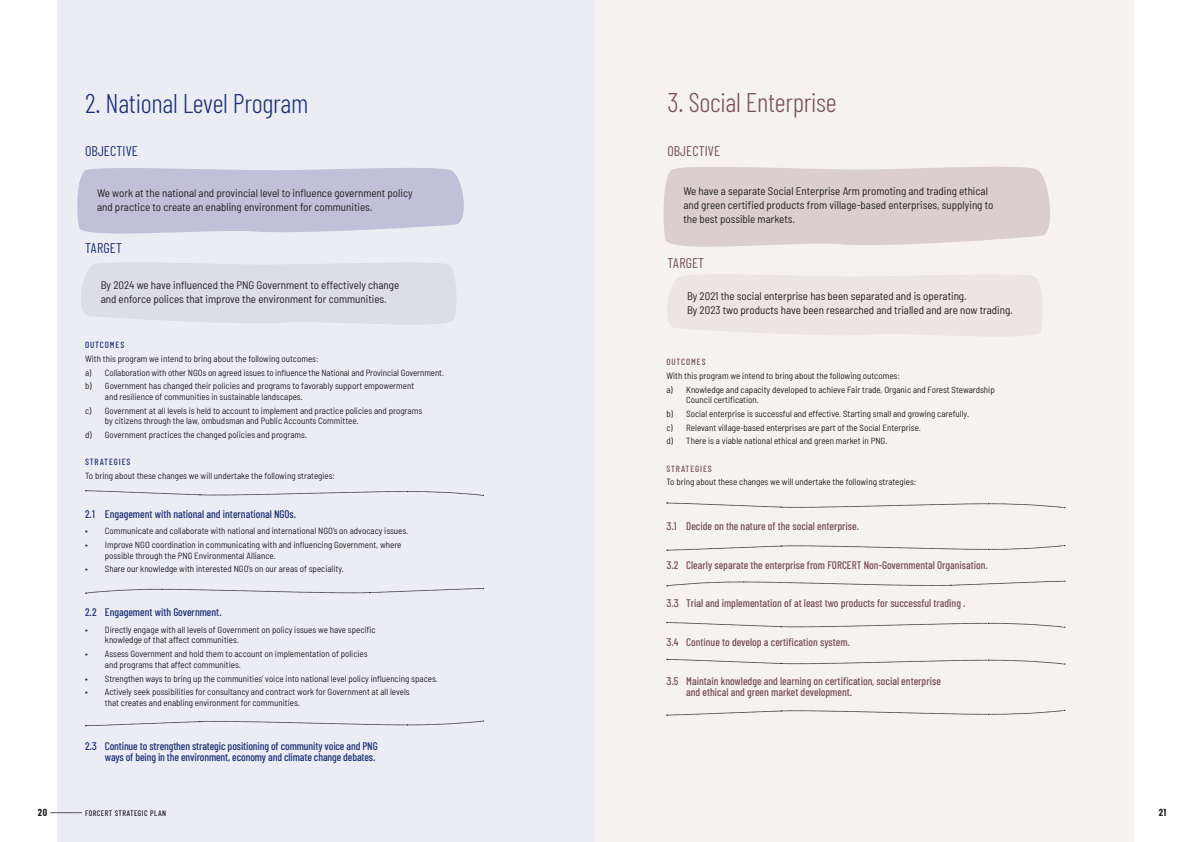
<style>
.page{position:relative;width:1191px;height:842px;background:#fff}
.page>*{position:absolute;margin:0;border:0;box-sizing:border-box;transform-origin:0 0}
.t1{font:300 27px "Barlow Condensed";letter-spacing:-.01em;color:#1c3177}
.t2{font:300 27px "Barlow Condensed";letter-spacing:-.01em;color:#794f58}
.t3{font:14px "Barlow Condensed";letter-spacing:.01em;color:#1c3177}
.t4{font:14px "Barlow Condensed";letter-spacing:.01em;color:#794f58}
.t5{font:semi-condensed 11px/14px "Barlow";color:#231f20}
.t6{font:500 11px/11.5px "Barlow Condensed";color:#794f58}
.t7{font:500 11px/11.5px "Barlow Condensed";letter-spacing:-.01em;color:#1c3177;text-align:right}
.t8{font:700 10px "Barlow Condensed";color:#231f20}
.t9{font:semi-condensed 9px/13.6px "Barlow";color:#231f20}
.t10{font:500 9px "Barlow Condensed";letter-spacing:.1em;color:#1c3177}
.t11{font:500 9px "Barlow Condensed";letter-spacing:.1em;color:#794f58}
.t12{font:500 8px "Barlow Condensed";letter-spacing:.05em;color:#231f20}
.s1{font-weight:700;font-size:10px}
</style>
<div class="page">
<div style="left:57px;top:0;width:538px;height:842px;background:#ecedf4"></div>
<div style="left:595px;top:0;width:539px;height:842px;background:#f5f2f1"></div>
<svg style="left:666px;top:502px;width:399px;height:6px"></svg>
<svg style="left:85px;top:490px;width:399px;height:6px"></svg>
<svg style="left:666px;top:659px;width:399px;height:6px"></svg>
<svg style="left:666px;top:545px;width:399px;height:6px"></svg>
<svg style="left:85px;top:720px;width:399px;height:6px"></svg>
<svg style="left:666px;top:710px;width:399px;height:6px"></svg>
<svg style="left:666px;top:581px;width:399px;height:6px"></svg>
<svg style="left:85px;top:588px;width:399px;height:6px"></svg>
<svg style="left:666px;top:622px;width:399px;height:6px"></svg>
<svg style="left:77px;top:168px;width:387px;height:66px;background:#c4c3da"></svg>
<div style="left:81px;top:262px;width:375px;height:62px;background:#ddddea"></div>
<svg style="left:663px;top:166px;width:387px;height:81px;background:#ddd0cf"></svg>
<div style="left:667px;top:275px;width:376px;height:61px;background:#ebe5e4"></div>
<h1 class="t1" style="left:85px;top:86px;width:225px">2. National Level Program</h1>
<h2 class="t3" style="left:85px;top:142px;width:54px">OBJECTIVE</h2>
<p class="t5" style="left:97px;top:185px;width:317px">We work at the national and provincial level to influence government policy and practice to create an enabling environment for communities.</p>
<h2 class="t3" style="left:85px;top:239px;width:38px">TARGET</h2>
<p class="t5" style="left:101px;top:278px;width:300px">By 2024 we have influenced the PNG Government to effectively change and enforce polices that improve the environment for communities.</p>
<p class="t10" style="left:85px;top:339px;width:41px">OUTCOMES</p>
<p class="t9" style="left:85px;top:351px;width:360px">With this program we intend to bring about the following outcomes:<br>a) Collaboration with other NGOs on agreed issues to influence the National and Provincial Government. b) Government has changed their policies and programs to favorably support empowerment</p>
<p class="t9" style="left:85px;top:389px;width:339px;text-indent:20px">and resilience of communities in sustainable landscapes.<br>c) Government at all levels is held to account to implement and practice policies and programs</p>
<p class="t9" style="left:85px;top:414px;width:275px;text-indent:20px">by citizens through the law, ombudsman and Public Accounts Committee. d) Government practices the changed policies and programs.</p>
<p class="t10" style="left:85px;top:456px;width:47px">STRATEGIES</p>
<p class="t9" style="left:85px;top:468px;width:251px">To bring about these changes we will undertake the following strategies:</p>
<p class="t7" style="left:85px;top:508px;width:213px">2.1 Engagement with national and international NGOs.</p>
<p class="t9" style="left:85px;top:523px;width:325px">• Communicate and collaborate with national and international NGO’s on advocacy issues.</p>
<p class="t9" style="left:105px;top:538px;width:298px;line-height:10.8px;text-indent:-20px">• Improve NGO coordination in communicating with and influencing Government, where possible through the PNG Environmental Alliance.</p>
<p class="t9" style="left:85px;top:561px;width:260px">• Share our knowledge with interested NGO’s on our areas of speciality.</p>
<p class="t7" style="left:85px;top:606px;width:138px">2.2 Engagement with Government.</p>
<p class="t9" style="left:105px;top:623px;width:272px;line-height:10.8px;text-indent:-20px">• Directly engage with all levels of Government on policy issues we have specific knowledge of that affect communities.</p>
<p class="t9" style="left:105px;top:648px;width:264px;line-height:10.8px;text-indent:-20px">• Assess Government and hold them to account on implementation of policies and programs that affect communities.</p>
<p class="t9" style="left:85px;top:671px;width:354px">• Strengthen ways to bring up the communities’ voice into national level policy influencing spaces.</p>
<p class="t9" style="left:105px;top:686px;width:306px;line-height:10.8px;text-indent:-20px">• Actively seek possibilities for consultancy and contract work for Government at all levels that creates and enabling environment for communities.</p>
<p class="t7" style="left:85px;top:740px;width:294px">2.3 Continue to strengthen strategic positioning of community voice and PNG ways of being in the environment, economy and climate change debates.</p>
<h1 class="t2" style="left:667px;top:85px;width:171px">3. Social Enterprise</h1>
<h2 class="t4" style="left:667px;top:142px;width:54px">OBJECTIVE</h2>
<p class="t5" style="left:683px;top:184px;width:311px">We have a separate Social Enterprise Arm promoting and trading ethical and green certified products from village-based enterprises, supplying to the best possible markets.</p>
<h2 class="t4" style="left:667px;top:254px;width:38px">TARGET</h2>
<p class="t5" style="left:687px;top:288px;width:327px">By 2021 the social enterprise has been separated and is operating.<br>By 2023 two products have been researched and trialled and are now trading.</p>
<p class="t11" style="left:666px;top:356px;width:41px">OUTCOMES</p>
<p class="t9" style="left:666px;top:368px;width:330px">With this program we intend to bring about the following outcomes:<br>a) Knowledge and capacity developed to achieve Fair trade, Organic and Forest Stewardship</p>
<p class="t9" style="left:666px;top:393px;width:304px;text-indent:20px">Council certification.<br>b) Social enterprise is successful and effective. Starting small and growing carefully. c) Relevant village-based enterprises are part of the Social Enterprise.<br>d) There is a viable national ethical and green market in PNG.</p>
<p class="t11" style="left:666px;top:463px;width:47px">STRATEGIES</p>
<p class="t9" style="left:666px;top:474px;width:251px">To bring about these changes we will undertake the following strategies:</p>
<p class="t6" style="left:666px;top:520px;width:194px">3.1 Decide on the nature of the social enterprise.</p>
<p class="t6" style="left:666px;top:558px;width:323px">3.2 Clearly separate the enterprise from FORCERT Non-Governmental Organisation.</p>
<p class="t6" style="left:666px;top:597px;width:301px">3.3 Trial and implementation of at least two products for successful trading .</p>
<p class="t6" style="left:666px;top:636px;width:185px">3.4 Continue to develop a certification system.</p>
<p class="t6" style="left:686px;top:675px;width:256px;text-indent:-20px">3.5 Maintain knowledge and learning on certification, social enterprise and ethical and green market development.</p>
<p class="t12" style="left:38px;top:808px;width:130px"><span class="s1">20</span> ———————— FORCERT STRATEGIC PLAN</p>
<p class="t8" style="left:1158px;top:806px;width:9px">21</p>
</div>
